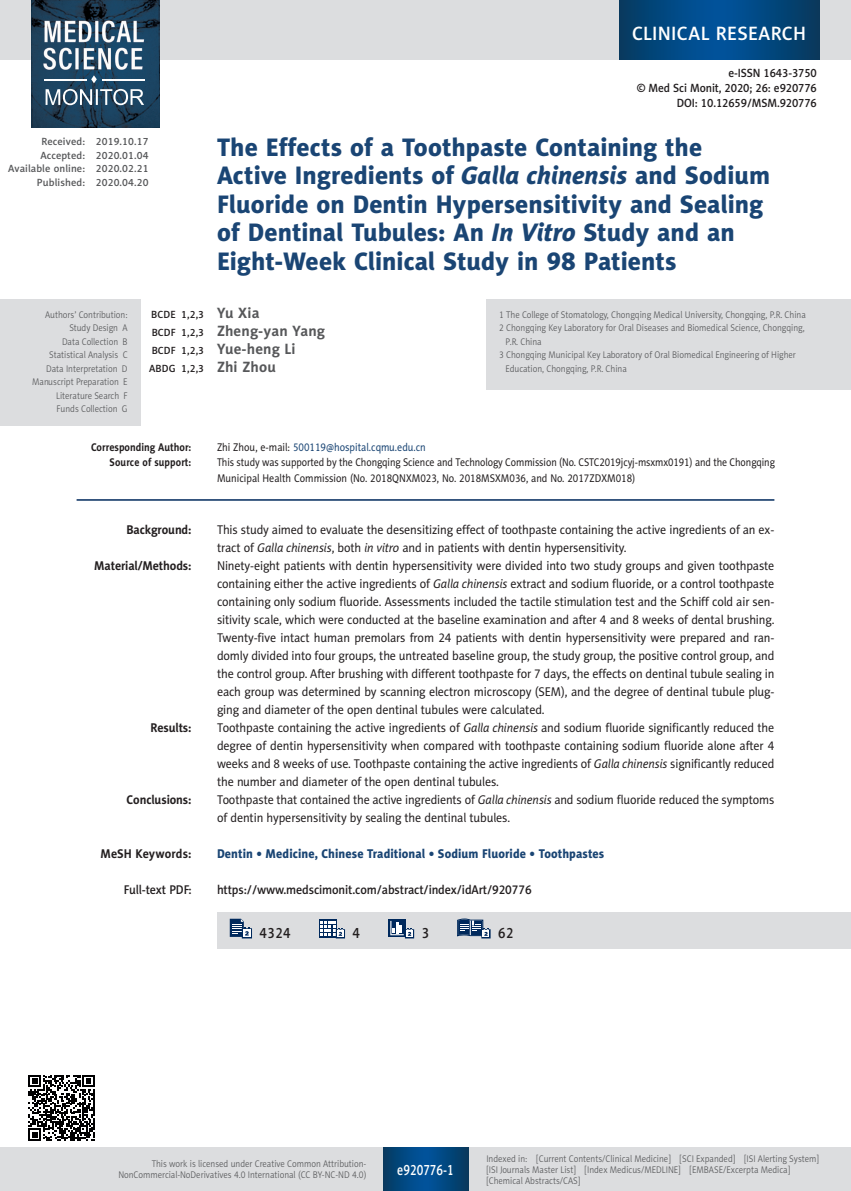
<style>
.page{position:relative;width:851px;height:1191px;background:#fff}
.page>*{position:absolute;margin:0;border:0;box-sizing:border-box;transform-origin:0 0}
.MSM_Tytul{font:25.5px/28.5px "Naomi Sans EFN Heavy";color:#1a4574}
.t1{font:19.5px "Naomi Sans EFN Medium";letter-spacing:.015em;color:#fff}
.MSM_Autorzy{font:700 15px "Naomi Sans EFN";letter-spacing:.01em;color:#57585a}
.MSM_e-PAGINA{font:15px "Naomi Sans EFN Medium";color:#fff;scale:.8 1}
.MSM_dane{font:15px "Naomi Sans EFN Medium";letter-spacing:.03em;color:#231f20;scale:.9 1}
.MSM_Summary_body{font:12.75px/18px "Naomi Sans EFN";letter-spacing:-.01em;color:#231f20;scale:.95 1}
.MSM_full_text_pdf{font:12.75px "Naomi Sans EFN Medium";letter-spacing:-.01em;color:#231f20;scale:.95 1}
.MSM_keywords{font:12.75px "Naomi Sans EFN Heavy";letter-spacing:.005em;color:#1a4574;scale:.95 1}
.MSM_Summary_body-2{font:700 12.75px "Naomi Sans EFN";letter-spacing:-.01em;color:#231f20;scale:.95 1}
.MSM_keywords-2{font:700 12.75px "Naomi Sans EFN";letter-spacing:.005em;color:#231f20;scale:.95 1}
.MSM_full_text_pdf-2{font:12px "Naomi Sans EFN Medium";letter-spacing:-.01em;color:#231f20;scale:.95 1}
.MSM_Support{font:11.25px/15.8px "Naomi Sans EFN";letter-spacing:-.005em;color:#231f20;scale:.88 1}
.MSM_Adres{font:11.25px "Naomi Sans EFN";color:#1a4574;scale:.9 1}
.MSM_Adres-2{font:700 11.25px "Naomi Sans EFN";color:#231f20;scale:.9 1}
.MSM_Support-2{font:700 11.25px "Naomi Sans EFN";letter-spacing:.01em;color:#231f20;scale:.88 1}
.t2{font:10.5px "Naomi Sans EFN Medium";letter-spacing:.01em;color:#57585a}
.MSM_Autorzy-2{font:10.5px "Naomi Sans EFN Medium";letter-spacing:.01em;color:#231f20}
.MSM_Afiliacja{font:9.75px/11.2px "Naomi Sans EFN Light";color:#57585a;scale:.9 1}
.s1{font-style:italic}
.s2{font-family:"Naomi Sans EFN";font-weight:700;font-size:15px;color:#57585a}
.s3{font-family:"Naomi Sans EFN Medium";font-weight:400;font-size:10.5px;color:#231f20}
.s4{color:#231f20}
</style>
<div class="page">
<div style="left:217px;top:912px;width:633px;height:36px;background:#dcdddf"></div>
<svg style="left:230px;top:918px;width:22px;height:20px"></svg>
<div style="left:319px;top:919px;width:17px;height:18px;background:#00295c"></div>
<svg style="left:320px;top:920px;width:25px;height:18px"></svg>
<div style="left:388px;top:919px;width:18px;height:18px;background:#00295c"></div>
<svg style="left:390px;top:921px;width:24px;height:17px"></svg>
<svg style="left:457px;top:918px;width:33px;height:20px"></svg>
<hr style="left:77px;top:499px;width:697px;height:2px;background:#00295c">
<div style="left:0;top:300px;width:140px;height:126px;background:#dcdddf"></div>
<div style="left:486px;top:300px;width:364px;height:90px;background:#dcdddf"></div>
<svg style="left:28px;top:1075px;width:67px;height:66px"></svg>
<div style="left:0;top:1148px;width:850px;height:43px;background:#dcdddf"></div>
<svg style="left:383px;top:1147px;width:85px;height:43px;background:#02477e"></svg>
<div style="left:0;top:0;width:850px;height:60px;background:#dcdddf"></div>
<svg style="left:619px;top:0;width:200px;height:60px;background:#02477e"></svg>
<img style="left:32px;top:0;width:127px;height:128px">
<img style="left:45px;top:79px;width:41px;height:1px">
<img style="left:103px;top:79px;width:41px;height:1px">
<svg style="left:91px;top:75px;width:6px;height:8px"></svg>
<img style="left:46px;top:89px;width:98px;height:16px">
<h2 class="t1" style="left:632px;top:22px;width:175px">CLINICAL RESEARCH</h2>
<p class="MSM_full_text_pdf-2" style="left:728px;top:66px;width:95px">e-ISSN 1643-3750</p>
<p class="MSM_full_text_pdf-2" style="left:636px;top:81px;width:191px">© Med Sci Monit, 2020; 26: e920776</p>
<p class="MSM_full_text_pdf-2" style="left:676px;top:96px;width:149px">DOI: 10.12659/MSM.920776</p>
<p class="MSM_Tytul" style="left:217px;top:132px;width:554px">The Effects of a Toothpaste Containing the Active Ingredients of <span class="s1">Galla chinensis</span> and Sodium Fluoride on Dentin Hypersensitivity and Sealing of Dentinal Tubules: An <span class="s1">In Vitro</span> Study and an Eight-Week Clinical Study in 98 Patients</p>
<p class="MSM_Autorzy-2" style="left:151px;top:308px;width:110px">BCDE 1,2,3 <span class="s2">Yu Xia</span></p>
<p class="MSM_Autorzy" style="left:152px;top:322px;width:175px"><span class="s3">BCDF 1,2,3</span> Zheng-yan Yang</p>
<p class="MSM_Autorzy" style="left:152px;top:340px;width:145px"><span class="s3">BCDF 1,2,3</span> Yue-heng Li</p>
<p class="MSM_Autorzy-2" style="left:149px;top:362px;width:128px">ABDG 1,2,3 <span class="s2">Zhi Zhou</span></p>
<p class="t2" style="left:41px;top:136px;width:109px">Received: 2019.10.17</p>
<p class="t2" style="left:40px;top:149px;width:110px">Accepted: 2020.01.04</p>
<p class="t2" style="left:8px;top:163px;width:142px">Available online: 2020.02.21</p>
<p class="t2" style="left:37px;top:176px;width:113px">Published: 2020.04.20</p>
<p class="MSM_Afiliacja" style="left:45px;top:309px;width:93px">Authors’ Contribution:</p>
<p class="MSM_Afiliacja" style="left:69px;top:322px;width:66px">Study Design A</p>
<p class="MSM_Afiliacja" style="left:62px;top:336px;width:74px">Data Collection B</p>
<p class="MSM_Afiliacja" style="left:49px;top:349px;width:89px">Statistical Analysis C</p>
<p class="MSM_Afiliacja" style="left:46px;top:363px;width:92px">Data Interpretation D</p>
<p class="MSM_Afiliacja" style="left:32px;top:376px;width:107px">Manuscript Preparation E</p>
<p class="MSM_Afiliacja" style="left:56px;top:390px;width:81px">Literature Search F</p>
<p class="MSM_Afiliacja" style="left:57px;top:403px;width:80px">Funds Collection G</p>
<p class="MSM_Afiliacja" style="left:499px;top:309px;width:342px">1 The College of Stomatology, Chongqing Medical University, Chongqing, P.R. China</p>
<p class="MSM_Afiliacja" style="left:505px;top:321px;width:334px;line-height:13.5px;text-indent:-6px">2 Chongqing Key Laboratory for Oral Diseases and Biomedical Science, Chongqing,<br>P.R. China</p>
<p class="MSM_Afiliacja" style="left:505px;top:348px;width:324px;line-height:13.5px;text-indent:-6px">3 Chongqing Municipal Key Laboratory of Oral Biomedical Engineering of Higher<br>Education, Chongqing, P.R. China</p>
<p class="MSM_Adres-2" style="left:91px;top:440px;width:113px">Corresponding Author:</p>
<p class="MSM_Adres" style="left:217px;top:440px;width:233px"><span class="s4">Zhi Zhou, e-mail:</span> 500119@hospital.cqmu.edu.cn</p>
<p class="MSM_Support-2" style="left:110px;top:456px;width:94px">Source of support:</p>
<p class="MSM_Support" style="left:217px;top:455px;width:635px">This study was supported by the Chongqing Science and Technology Commission (No. CSTC2019jcyj-msxmx0191) and the Chongqing<br>Municipal Health Commission (No. 2018QNXM023, No. 2018MSXM036, and No. 2017ZDXM018)</p>
<p class="MSM_Summary_body-2" style="left:126px;top:522px;width:70px">Background:</p>
<p class="MSM_Summary_body" style="left:217px;top:521px;width:588px">This study aimed to evaluate the desensitizing effect of toothpaste containing the active ingredients of an ex&shy;tract of <span class="s1">Galla chinensis</span>, both <span class="s1">in vitro</span> and in patients with dentin hypersensitivity.</p>
<p class="MSM_Summary_body-2" style="left:94px;top:558px;width:104px">Material/Methods:</p>
<p class="MSM_Summary_body" style="left:217px;top:557px;width:588px;text-align:justify">Ninety-eight patients with dentin hypersensitivity were divided into two study groups and given toothpaste containing either the active ingredients of <span class="s1">Galla chinensis</span> extract and sodium fluoride, or a control toothpaste containing only sodium fluoride. Assessments included the tactile stimulation test and the Schiff cold air sen&shy;sitivity scale, which were conducted at the baseline examination and after 4 and 8 weeks of dental brushing.<br>Twenty-five intact human premolars from 24 patients with dentin hypersensitivity were prepared and ran&shy;domly divided into four groups, the untreated baseline group, the study group, the positive control group, and the control group. After brushing with different toothpaste for 7 days, the effects on dentinal tubule sealing in each group was determined by scanning electron microscopy (SEM), and the degree of dentinal tubule plug&shy;ging and diameter of the open dentinal tubules were calculated.</p>
<p class="MSM_Summary_body-2" style="left:150px;top:720px;width:45px">Results:</p>
<p class="MSM_Summary_body" style="left:217px;top:719px;width:588px;text-align:justify">Toothpaste containing the active ingredients of <span class="s1">Galla chinensis</span> and sodium fluoride significantly reduced the degree of dentin hypersensitivity when compared with toothpaste containing sodium fluoride alone after 4 weeks and 8 weeks of use. Toothpaste containing the active ingredients of <span class="s1">Galla chinensis</span> significantly reduced the number and diameter of the open dentinal tubules.</p>
<p class="MSM_Summary_body-2" style="left:127px;top:792px;width:70px">Conclusions:</p>
<p class="MSM_Summary_body" style="left:217px;top:791px;width:588px">Toothpaste that contained the active ingredients of <span class="s1">Galla chinensis</span> and sodium fluoride reduced the symptoms of dentin hypersensitivity by sealing the dentinal tubules.</p>
<p class="MSM_keywords-2" style="left:100px;top:846px;width:97px">MeSH Keywords:</p>
<p class="MSM_keywords" style="left:217px;top:846px;width:409px">Dentin • Medicine, Chinese Traditional • Sodium Fluoride • Toothpastes</p>
<p class="MSM_full_text_pdf" style="left:124px;top:882px;width:73px">Full-text PDF:</p>
<p class="MSM_full_text_pdf" style="left:217px;top:882px;width:333px">https://www.medscimonit.com/abstract/index/idArt/920776</p>
<p class="MSM_dane" style="left:259px;top:924px;width:36px">4324</p>
<p class="MSM_dane" style="left:352px;top:924px;width:10px">4</p>
<p class="MSM_dane" style="left:421px;top:924px;width:10px">3</p>
<p class="MSM_dane" style="left:498px;top:924px;width:19px">62</p>
<p class="MSM_Afiliacja" style="left:118px;top:1158px;width:277px;text-align:right">This work is licensed under Creative Common Attribution-<br>NonCommercial-NoDerivatives 4.0 International (CC BY-NC-ND 4.0)</p>
<p class="MSM_e-PAGINA" style="left:397px;top:1160px;width:72px">e920776-1</p>
<p class="MSM_Afiliacja" style="left:486px;top:1152px;width:371px">Indexed in: [Current Contents/Clinical Medicine] [SCI Expanded] [ISI Alerting System] [ISI Journals Master List] [Index Medicus/MEDLINE] [EMBASE/Excerpta Medica] [Chemical Abstracts/CAS]</p>
</div>
